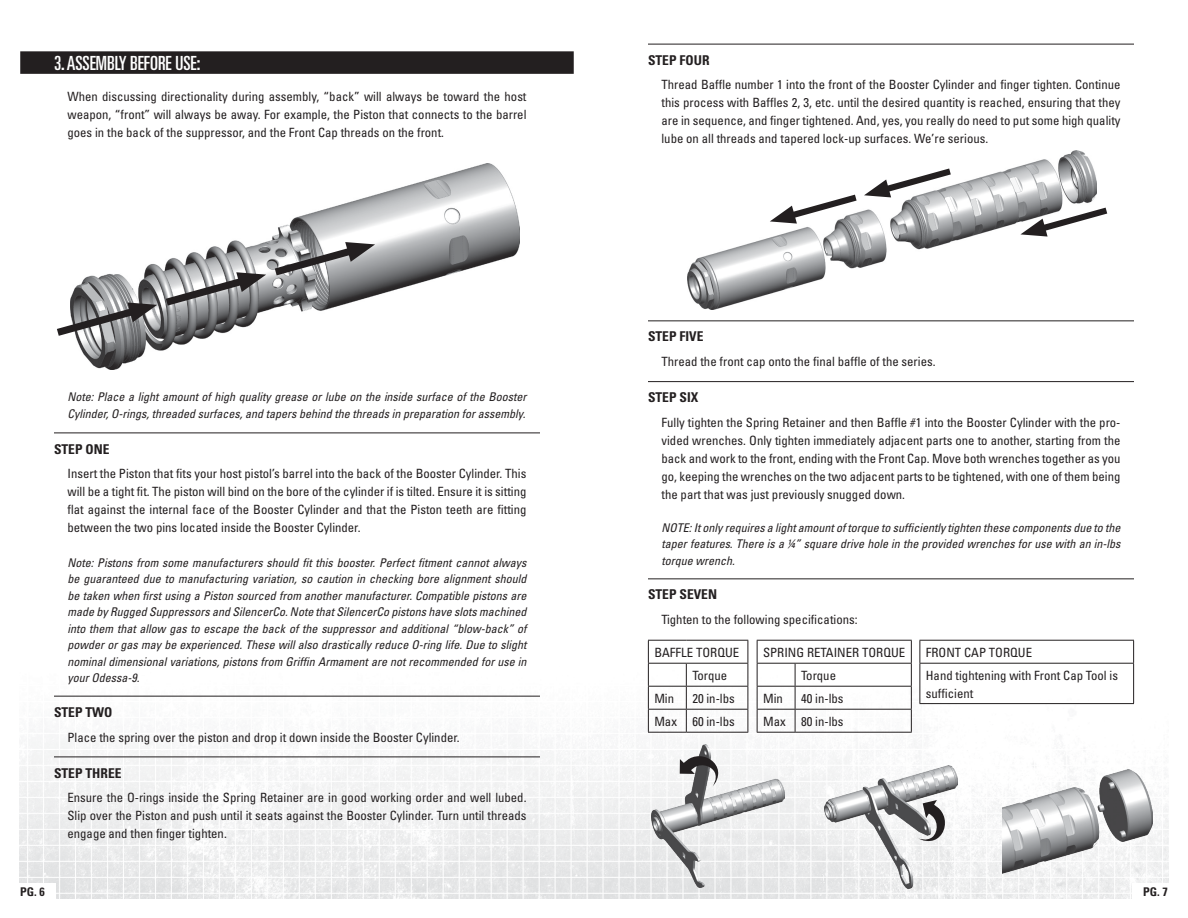
<style>
.page{position:relative;width:1188px;height:918px;background:#fff}
.page>*{position:absolute;margin:0;border:0;box-sizing:border-box;transform-origin:0 0}
.t1{font:ultra-condensed 19.5px "Univers";color:#fff}
.Bold_sub_heads{font:700 condensed 13.5px "Univers";color:#231f20}
.Copy{font:condensed 12.75px/18px "Univers";color:#231f20;text-align:justify}
.t2{font:italic condensed 12px/16.5px "Univers";color:#231f20;text-align:justify}
.t3{font:700 condensed 12px "Univers";color:#231f20}
</style>
<div class="page">
<img style="left:19px;top:43px;width:1150px;height:856px">
<div style="left:0;top:884px;width:55px;height:17px;background:#fff"></div>
<div style="left:1133px;top:884px;width:55px;height:17px;background:#fff"></div>
<div style="left:20px;top:51px;width:554px;height:23px;background:#231f20"></div>
<hr style="left:54px;top:433px;width:486px;height:1px;background:#231f20">
<hr style="left:54px;top:696px;width:486px;height:1px;background:#231f20">
<hr style="left:54px;top:757px;width:486px;height:1px;background:#231f20">
<hr style="left:648px;top:44px;width:486px;height:1px;background:#231f20">
<hr style="left:648px;top:320px;width:486px;height:1px;background:#231f20">
<hr style="left:648px;top:381px;width:486px;height:1px;background:#231f20">
<hr style="left:648px;top:578px;width:486px;height:1px;background:#231f20">
<img style="left:71px;top:163px;width:448px;height:206px">
<svg style="left:49px;top:240px;width:326px;height:101px"></svg>
<img style="left:688px;top:151px;width:408px;height:158px">
<svg style="left:770px;top:164px;width:188px;height:61px"></svg>
<svg style="left:1020px;top:203px;width:94px;height:35px"></svg>
<hr style="left:648px;top:640px;width:38px;height:1px;background:#231f20">
<hr style="left:686px;top:640px;width:62px;height:1px;background:#231f20">
<hr style="left:648px;top:663px;width:38px;height:1px;background:#231f20">
<hr style="left:686px;top:663px;width:62px;height:1px;background:#231f20">
<hr style="left:648px;top:686px;width:38px;height:1px;background:#231f20">
<hr style="left:686px;top:686px;width:62px;height:1px;background:#231f20">
<hr style="left:648px;top:709px;width:38px;height:1px;background:#231f20">
<svg style="left:648px;top:641px;width:1px;height:91px"></svg>
<hr style="left:686px;top:709px;width:62px;height:1px;background:#231f20">
<svg style="left:686px;top:664px;width:1px;height:68px"></svg>
<svg style="left:748px;top:641px;width:1px;height:91px"></svg>
<hr style="left:648px;top:732px;width:38px;height:1px;background:#231f20">
<hr style="left:686px;top:732px;width:62px;height:1px;background:#231f20">
<hr style="left:920px;top:640px;width:214px;height:1px;background:#231f20">
<svg style="left:920px;top:641px;width:1px;height:22px"></svg>
<svg style="left:1133px;top:641px;width:1px;height:22px"></svg>
<hr style="left:920px;top:663px;width:214px;height:1px;background:#231f20">
<hr style="left:920px;top:664px;width:1px;height:39px;background:#231f20">
<hr style="left:1133px;top:664px;width:1px;height:39px;background:#231f20">
<hr style="left:920px;top:703px;width:214px;height:1px;background:#231f20">
<hr style="left:757px;top:640px;width:38px;height:1px;background:#231f20">
<hr style="left:795px;top:640px;width:117px;height:1px;background:#231f20">
<hr style="left:757px;top:663px;width:38px;height:1px;background:#231f20">
<hr style="left:795px;top:663px;width:117px;height:1px;background:#231f20">
<hr style="left:757px;top:686px;width:38px;height:1px;background:#231f20">
<hr style="left:795px;top:686px;width:117px;height:1px;background:#231f20">
<hr style="left:757px;top:709px;width:38px;height:1px;background:#231f20">
<svg style="left:757px;top:641px;width:1px;height:91px"></svg>
<hr style="left:795px;top:709px;width:117px;height:1px;background:#231f20">
<svg style="left:795px;top:664px;width:1px;height:68px"></svg>
<svg style="left:911px;top:641px;width:1px;height:91px"></svg>
<hr style="left:757px;top:732px;width:38px;height:1px;background:#231f20">
<hr style="left:795px;top:732px;width:117px;height:1px;background:#231f20">
<img style="left:651px;top:744px;width:134px;height:144px">
<img style="left:824px;top:765px;width:134px;height:123px">
<svg style="left:680px;top:756px;width:39px;height:30px"></svg>
<svg style="left:919px;top:800px;width:28px;height:42px"></svg>
<img style="left:1002px;top:770px;width:150px;height:106px">
<p class="t1" style="left:54px;top:52px;width:148px">3. ASSEMBLY BEFORE USE:</p>
<p class="Copy" style="left:68px;top:87px;width:461px">When discussing directionality during assembly, “back” will always be toward the host weapon, “front” will always be away. For example, the Piston that connects to the barrel goes in the back of the suppressor, and the Front Cap threads on the front.</p>
<p class="t2" style="left:68px;top:388px;width:461px">Note: Place a light amount of high quality grease or lube on the inside surface of the Booster<br>Cylinder, O-rings, threaded surfaces, and tapers behind the threads in preparation for assembly.</p>
<p class="Bold_sub_heads" style="left:54px;top:440px;width:57px">STEP ONE</p>
<p class="Copy" style="left:68px;top:464px;width:460px">Insert the Piston that fits your host pistol’s barrel into the back of the Booster Cylinder. This will be a tight fit. The piston will bind on the bore of the cylinder if is tilted. Ensure it is sitting flat against the internal face of the Booster Cylinder and that the Piston teeth are fitting between the two pins located inside the Booster Cylinder.</p>
<p class="t2" style="left:68px;top:554px;width:461px">Note: Pistons from some manufacturers should fit this booster. Perfect fitment cannot always be guaranteed due to manufacturing variation, so caution in checking bore alignment should be taken when first using a Piston sourced from another manufacturer. Compatible pistons are made by Rugged Suppressors and SilencerCo. Note that SilencerCo pistons have slots machined into them that allow gas to escape the back of the suppressor and additional “blow-back” of powder or gas may be experienced. These will also drastically reduce O-ring life. Due to slight nominal dimensional variations, pistons from Griffin Armament are not recommended for use in your Odessa-9.</p>
<p class="Bold_sub_heads" style="left:54px;top:704px;width:60px">STEP TWO</p>
<p class="Copy" style="left:68px;top:728px;width:394px">Place the spring over the piston and drop it down inside the Booster Cylinder.</p>
<p class="Bold_sub_heads" style="left:54px;top:764px;width:69px">STEP THREE</p>
<p class="Copy" style="left:68px;top:788px;width:461px">Ensure the O-rings inside the Spring Retainer are in good working order and well lubed.<br>Slip over the Piston and push until it seats against the Booster Cylinder. Turn until threads engage and then finger tighten.</p>
<p class="Bold_sub_heads" style="left:648px;top:52px;width:63px">STEP FOUR</p>
<p class="Copy" style="left:662px;top:76px;width:461px">Thread Baffle number 1 into the front of the Booster Cylinder and finger tighten. Continue this process with Baffles 2, 3, etc. until the desired quantity is reached, ensuring that they are in sequence, and finger tightened. And, yes, you really do need to put some high quality lube on all threads and tapered lock-up surfaces. We’re serious.</p>
<p class="Bold_sub_heads" style="left:648px;top:328px;width:57px">STEP FIVE</p>
<p class="Copy" style="left:662px;top:352px;width:276px">Thread the front cap onto the final baffle of the series.</p>
<p class="Bold_sub_heads" style="left:648px;top:389px;width:52px">STEP SIX</p>
<p class="Copy" style="left:662px;top:413px;width:461px">Fully tighten the Spring Retainer and then Baffle #1 into the Booster Cylinder with the pro&shy;vided wrenches. Only tighten immediately adjacent parts one to another, starting from the back and work to the front, ending with the Front Cap. Move both wrenches together as you go, keeping the wrenches on the two adjacent parts to be tightened, with one of them being the part that was just previously snugged down.</p>
<p class="t2" style="left:662px;top:519px;width:461px">NOTE: It only requires a light amount of torque to sufficiently tighten these components due to the taper features. There is a ¼” square drive hole in the provided wrenches for use with an in-lbs torque wrench.</p>
<p class="Bold_sub_heads" style="left:648px;top:586px;width:71px">STEP SEVEN</p>
<p class="Copy" style="left:662px;top:610px;width:198px">Tighten to the following specifications:</p>
<p class="Copy" style="left:654px;top:643px;width:86px">BAFFLE TORQUE</p>
<p class="Copy" style="left:692px;top:666px;width:36px">Torque</p>
<p class="Copy" style="left:654px;top:689px;width:21px">Min</p>
<p class="Copy" style="left:692px;top:689px;width:44px">20 in-lbs</p>
<p class="Copy" style="left:654px;top:712px;width:24px">Max</p>
<p class="Copy" style="left:692px;top:712px;width:44px">60 in-lbs</p>
<p class="Copy" style="left:763px;top:643px;width:144px">SPRING RETAINER TORQUE</p>
<p class="Copy" style="left:801px;top:666px;width:36px">Torque</p>
<p class="Copy" style="left:763px;top:689px;width:21px">Min</p>
<p class="Copy" style="left:801px;top:689px;width:44px">40 in-lbs</p>
<p class="Copy" style="left:763px;top:712px;width:24px">Max</p>
<p class="Copy" style="left:801px;top:712px;width:44px">80 in-lbs</p>
<p class="Copy" style="left:926px;top:643px;width:108px">FRONT CAP TORQUE</p>
<p class="Copy" style="left:926px;top:666px;width:194px">Hand tightening with Front Cap Tool is sufficient</p>
<p class="t3" style="left:20px;top:885px;width:26px">PG. 6</p>
<p class="t3" style="left:1143px;top:885px;width:26px">PG. 7</p>
</div>
